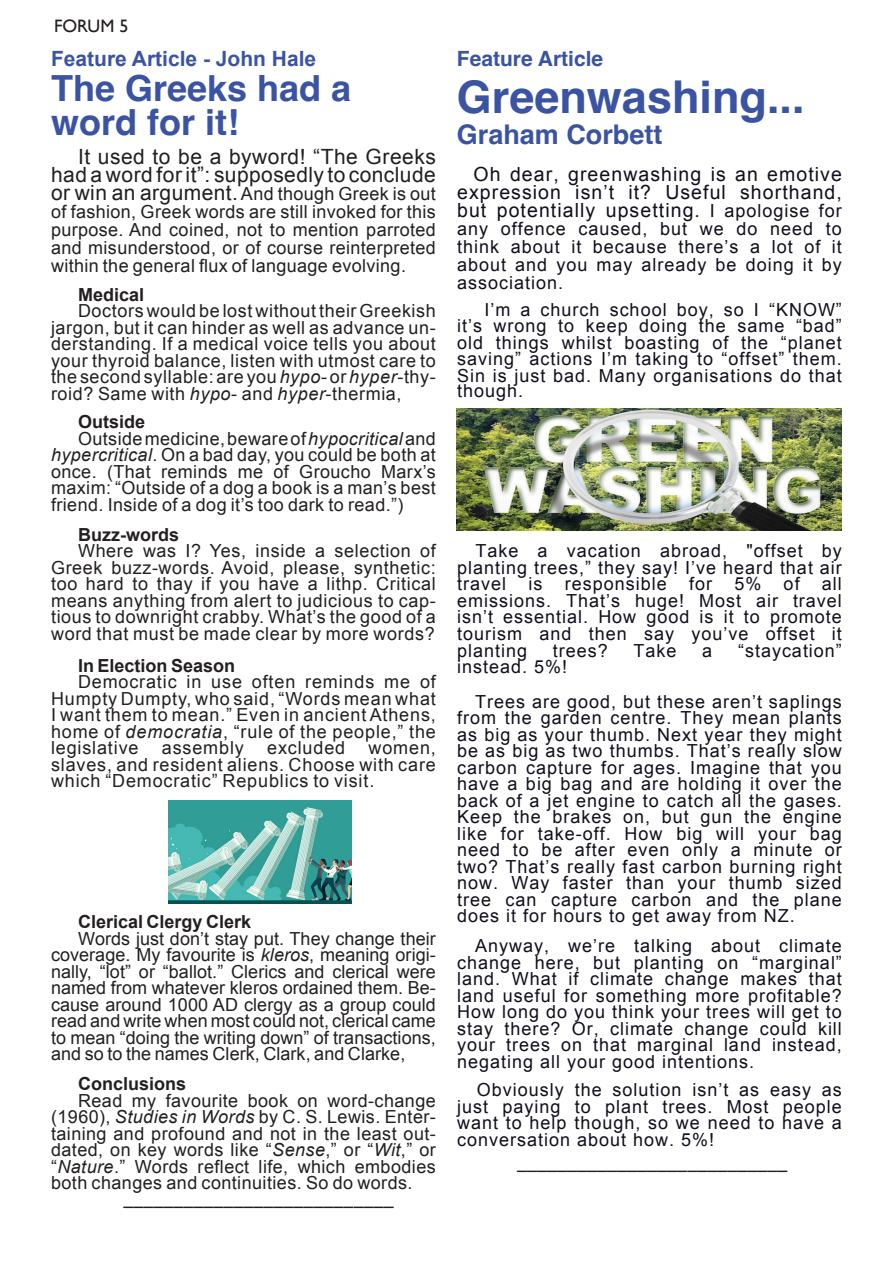
<style>
.page{position:relative;width:893px;height:1263px;background:#fff}
.page>*{position:absolute;margin:0;border:0;box-sizing:border-box;transform-origin:0 0}
.t1{font:700 45px "Helvetica";color:#3a53a3}
.t2{font:700 36px/34.5px "Helvetica";color:#3a53a3}
.t3{font:700 27px "Helvetica";color:#3a53a3}
.t4{font:21px/18px "Arial";letter-spacing:.025em;color:#231f20;text-align:right}
.t5{font:700 21px "Arial";color:#3a53a3}
.t6{font:700 21px "Helvetica";color:#3a53a3}
.t7{font:19.5px/18px "Arial";letter-spacing:.055em;color:#0f101d;text-align:justify}
.t8{font:18px/16.5px "Arial";letter-spacing:.025em;color:#231f20;text-align:justify}
.t9{font:18px/16.5px "Arial";letter-spacing:.055em;color:#0f101d;text-align:justify}
.t10{font:700 18px "Arial";color:#231f20}
.t11{font:18px "Arial";letter-spacing:.045em;color:#231f20}
.t12{font:18px "Gill Sans";color:#231f20}
.s1{font-size:21px}
.s2{font-style:italic}
.s3{font-size:18px}
</style>
<div class="page">
<img style="left:169px;top:801px;width:183px;height:103px">
<img style="left:457px;top:408px;width:385px;height:122px">
<p class="t12" style="left:54px;top:19px;width:76px">FORUM 5</p>
<p class="t5" style="left:51px;top:51px;width:267px">Feature Article - John Hale</p>
<h2 class="t2" style="left:51px;top:73px;width:302px">The Greeks had a word for it!</h2>
<p class="t4" style="left:51px;top:150px;width:386px">It used to be a byword! “The Greeks had a word for it”: supposedly to conclude</p>
<p class="t8" style="left:51px;top:187px;width:386px;line-height:18px"><span class="s1">or win an argument.</span> And though Greek is out of fashion, Greek words are still invoked for this purpose. And coined, not to mention parroted and misunderstood, or of course reinterpreted within the general flux of language evolving.</p>
<p class="t10" style="left:78px;top:288px;width:68px">Medical</p>
<p class="t8" style="left:51px;top:305px;width:386px;text-indent:27px">Doctors would be lost without their Greekish jargon, but it can hinder as well as advance un&shy;derstanding. If a medical voice tells you about your thyroid balance, listen with utmost care to the second syllable: are you <span class="s2">hypo</span>- or <span class="s2">hyper</span>-thy&shy;roid? Same with <span class="s2">hypo</span>- and <span class="s2">hyper</span>-thermia,</p>
<p class="t10" style="left:78px;top:415px;width:69px">Outside</p>
<p class="t8" style="left:78px;top:432px;width:359px">Outside medicine, beware of <span class="s2">hypocritical</span> and</p>
<p class="t8" style="left:51px;top:449px;width:386px"><span class="s2">hypercritical</span>. On a bad day, you could be both at</p>
<p class="t8" style="left:51px;top:465px;width:386px">once. (That reminds me of Groucho Marx’s</p>
<p class="t8" style="left:51px;top:482px;width:386px">maxim: “Outside of a dog a book is a man’s best</p>
<p class="t8" style="left:51px;top:498px;width:354px">friend. Inside of a dog it’s too dark to read.”)</p>
<p class="t10" style="left:78px;top:528px;width:102px">Buzz-words</p>
<p class="t8" style="left:51px;top:545px;width:386px;text-indent:27px">Where was I? Yes, inside a selection of Greek buzz-words. Avoid, please, synthetic: too hard to thay if you have a lithp. Critical means anything from alert to judicious to cap&shy;tious to downright crabby. What’s the good of a word that must be made clear by more words?</p>
<p class="t10" style="left:78px;top:658px;width:159px">In Election Season</p>
<p class="t8" style="left:51px;top:675px;width:386px;text-indent:27px">Democratic in use often reminds me of Humpty Dumpty, who said, “Words mean what I want them to mean.” Even in ancient Athens, home of <span class="s2">democratia</span>, “rule of the people,” the legislative</p>
<p class="t11" style="left:162px;top:741px;width:83px">assembly</p>
<p class="t11" style="left:267px;top:741px;width:79px">excluded</p>
<p class="t8" style="left:51px;top:741px;width:386px;text-indent:318px">women, slaves, and resident aliens. Choose with care which “Democratic” Republics to visit.</p>
<p class="t10" style="left:78px;top:915px;width:175px">Clerical Clergy Clerk</p>
<p class="t8" style="left:51px;top:932px;width:386px;text-indent:27px">Words just don’t stay put. They change their coverage. My favourite is <span class="s2">kleros</span>, meaning origi&shy;nally, “lot” or “ballot.” Clerics and clerical were named from whatever kleros ordained them. Be&shy;cause around 1000 AD clergy as a group could read and write when most could not, clerical came to mean “doing the writing down” of transactions, and so to the names Clerk, Clark, and Clarke,</p>
<p class="t10" style="left:78px;top:1077px;width:110px">Conclusions</p>
<p class="t8" style="left:51px;top:1094px;width:386px;text-indent:27px">Read my favourite book on word-change (1960), <span class="s2">Studies in Words</span> by C. S. Lewis. Enter&shy;taining and profound and not in the least out&shy;dated, on key words like “<span class="s2">Sense</span>,” or “<span class="s2">Wit</span>,” or “<span class="s2">Nature</span>.” Words reflect life, which embodies both changes and continuities. So do words.</p>
<p class="t8" style="left:123px;top:1199px;width:272px">–––––––––––––––––––––––––––</p>
<p class="t6" style="left:457px;top:50px;width:148px">Feature Article</p>
<h1 class="t1" style="left:457px;top:79px;width:349px">Greenwashing...</h1>
<h3 class="t3" style="left:457px;top:124px;width:207px">Graham Corbett</h3>
<p class="t7" style="left:457px;top:167px;width:386px;text-indent:17px">Oh dear, greenwashing is an emotive expression isn’t it? Useful shorthand, but potentially upsetting. <span class="s3">I apologise for</span></p>
<p class="t9" style="left:457px;top:221px;width:386px;line-height:18px">any offence caused, but we do need to think about it because there’s a lot of it about and you may already be doing it by association.</p>
<p class="t9" style="left:457px;top:303px;width:386px;text-indent:27px">I’m a church school boy, so I “KNOW” it’s wrong to keep doing the same “bad” old things whilst boasting of the “planet saving” actions I’m taking to “offset” them.<br>Sin is just bad. Many organisations do that though.</p>
<p class="t9" style="left:457px;top:545px;width:386px;text-indent:18px">Take a vacation abroad, "offset by planting trees,” they say! I’ve heard that air travel is responsible for 5% of all emissions. That’s huge! Most air travel isn’t essential. How good is it to promote tourism and then say you’ve offset it planting</p>
<p class="t9" style="left:553px;top:644px;width:56px">trees?</p>
<p class="t9" style="left:634px;top:644px;width:44px">Take</p>
<p class="t9" style="left:702px;top:644px;width:12px">a</p>
<p class="t9" style="left:738px;top:644px;width:105px">“staycation”</p>
<p class="t9" style="left:475px;top:651px;width:368px;line-height:34.5px;text-indent:-18px">instead. 5%!<br>Trees are good, but these aren’t saplings</p>
<p class="t9" style="left:457px;top:711px;width:386px">from the garden centre. They mean plants as big as your thumb. Next year they might be as big as two thumbs. That’s really slow carbon capture for ages. Imagine that you have a big bag and are holding it over the back of a jet engine to catch all the gases.<br>Keep the brakes on, but gun the engine like for take-off. How big will your bag need to be after even only a minute or two? That’s really fast carbon burning right now. Way faster than your thumb sized tree can capture carbon and the plane does it for hours to get away from NZ.</p>
<p class="t9" style="left:457px;top:939px;width:386px;text-indent:18px">Anyway, we’re talking about climate change here, but planting on “marginal” land. What if climate change makes that land useful for something more profitable?<br>How long do you think your trees will get to stay there? Or, climate change could kill your trees on that marginal land instead, negating all your good intentions.</p>
<p class="t9" style="left:457px;top:1083px;width:386px;text-indent:20px">Obviously the solution isn’t as easy as just paying to plant trees. Most people want to help though, so we need to have a conversation about how. 5%!</p>
<p class="t8" style="left:517px;top:1163px;width:272px">–––––––––––––––––––––––––––</p>
</div>
